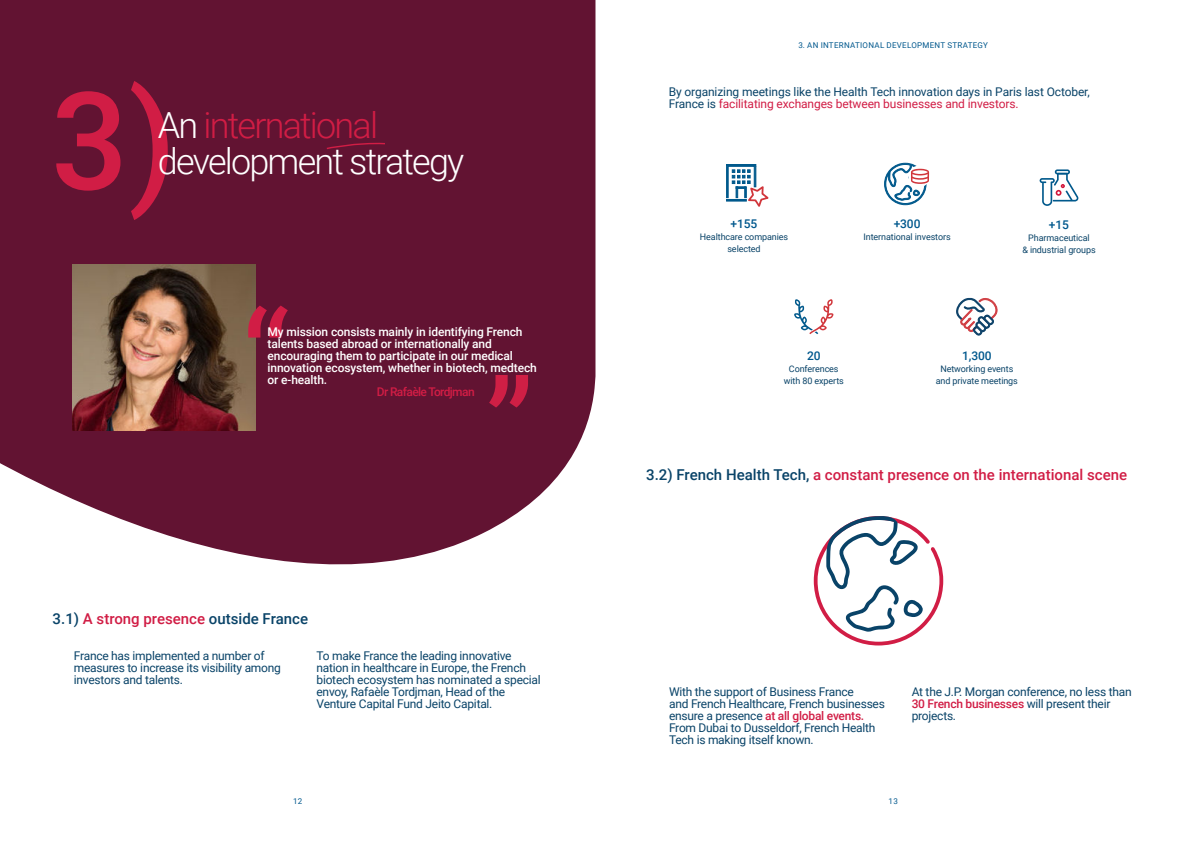
<style>
.page{position:relative;width:1191px;height:842px;background:#fff}
.page>*{position:absolute;margin:0;border:0;box-sizing:border-box;transform-origin:0 0}
.t1{font:500 136.1px "Roboto";color:#d11d45}
.t2{font:136.1px "Roboto";color:#d11d45}
.t3{font:136.1px "Roboto";color:#cf1f45}
.t4{font:300 36px/36px "Roboto";letter-spacing:-.05em;color:#fff}
.t5{font:500 15px "Roboto";color:#d11d45}
.t6{font:500 15px "Roboto";color:#094368}
.t7{font:12px/12px "Roboto";letter-spacing:-.02em;color:#094368}
.t8{font:500 12px/12px "Roboto";letter-spacing:-.01em;color:#fff}
.t9{font:500 12px "Roboto";letter-spacing:-.01em;color:#00588d}
.t10{font:500 12px "Roboto";letter-spacing:-.05em;color:#d11d45}
.t11{font:9px/12px "Roboto";letter-spacing:-.01em;color:#094368;text-align:center}
.t12{font:8px "Roboto";letter-spacing:.035em;color:#00588d}
.s1{color:#d11d45}
.s2{color:#094368}
.s3{font-weight:500;color:#d11d45}
</style>
<div class="page">
<svg style="left:0;top:0;width:595px;height:565px;background:#6d2441"></svg>
<svg style="left:325px;top:142px;width:61px;height:8px"></svg>
<img style="left:73px;top:264px;width:183px;height:166px">
<div style="left:908px;top:166px;width:22px;height:21px;background:#fdf7f8;border-radius:50%"></div>
<svg style="left:884px;top:163px;width:45px;height:43px"></svg>
<hr style="left:726px;top:164px;width:30px;height:2px;background:#00598c">
<svg style="left:726px;top:165px;width:43px;height:42px"></svg>
<svg style="left:1039px;top:169px;width:39px;height:37px"></svg>
<svg style="left:794px;top:299px;width:39px;height:35px"></svg>
<svg style="left:956px;top:297px;width:42px;height:39px"></svg>
<svg style="left:813px;top:516px;width:130px;height:129px"></svg>
<h1 class="t1" style="left:51px;top:81px;width:127px">3)</h1>
<h2 class="t4" style="left:158px;top:110px;width:308px">An <span class="s1">international </span>development strategy</h2>
<h1 class="t2" style="left:241px;top:300px;width:50px">“</h1>
<p class="t8" style="left:267px;top:327px;width:271px">My mission consists mainly in identifying French talents based abroad or internationally and encouraging them to participate in our medical innovation ecosystem, whether in biotech, medtech or e-health.</p>
<p class="t10" style="left:377px;top:386px;width:99px">Dr Rafaèle Tordjman</p>
<h1 class="t3" style="left:485px;top:368px;width:50px">”</h1>
<p class="t6" style="left:53px;top:612px;width:257px">3.1) <span class="s1">A strong presence</span> outside France</p>
<p class="t7" style="left:74px;top:650px;width:209px">France has implemented a number of measures to increase its visibility among investors and talents.</p>
<p class="t7" style="left:316px;top:650px;width:226px">To make France the leading innovative nation in healthcare in Europe, the French biotech ecosystem has nominated a special envoy, Rafaèle Tordjman, Head of the Venture Capital Fund Jeito Capital.</p>
<p class="t12" style="left:798px;top:41px;width:191px">3. AN INTERNATIONAL DEVELOPMENT STRATEGY</p>
<p class="t7" style="left:669px;top:87px;width:422px">By organizing meetings like the Health Tech innovation days in Paris last October,<br>France is <span class="s1">facilitating exchanges between businesses and investors.</span></p>
<p class="t9" style="left:730px;top:218px;width:28px">+155</p>
<p class="t11" style="left:700px;top:231px;width:90px">Healthcare companies selected</p>
<p class="t9" style="left:893px;top:218px;width:28px">+300</p>
<p class="t11" style="left:863px;top:231px;width:89px">International investors</p>
<p class="t9" style="left:1049px;top:219px;width:22px">+15</p>
<p class="t11" style="left:1022px;top:232px;width:75px">Pharmaceutical<br>&amp; industrial groups</p>
<p class="t9" style="left:807px;top:350px;width:15px">20</p>
<p class="t11" style="left:783px;top:363px;width:62px">Conferences with 80 experts</p>
<p class="t9" style="left:962px;top:350px;width:31px">1,300</p>
<p class="t11" style="left:935px;top:363px;width:84px">Networking events and private meetings</p>
<p class="t5" style="left:646px;top:468px;width:482px"><span class="s2">3.2) French Health Tech,</span> a constant presence on the international scene</p>
<p class="t7" style="left:669px;top:687px;width:217px">With the support of Business France<br>and French Healthcare, French businesses ensure a presence <span class="s3">at all global events.<br></span>From Dubai to Dusseldorf, French Health Tech is making itself known.</p>
<p class="t7" style="left:911px;top:687px;width:221px">At the J.P. Morgan conference, no less than<br><span class="s3">30 French businesses</span> will present their projects.</p>
<p class="t12" style="left:293px;top:798px;width:11px">12</p>
<p class="t12" style="left:888px;top:798px;width:11px">13</p>
</div>
